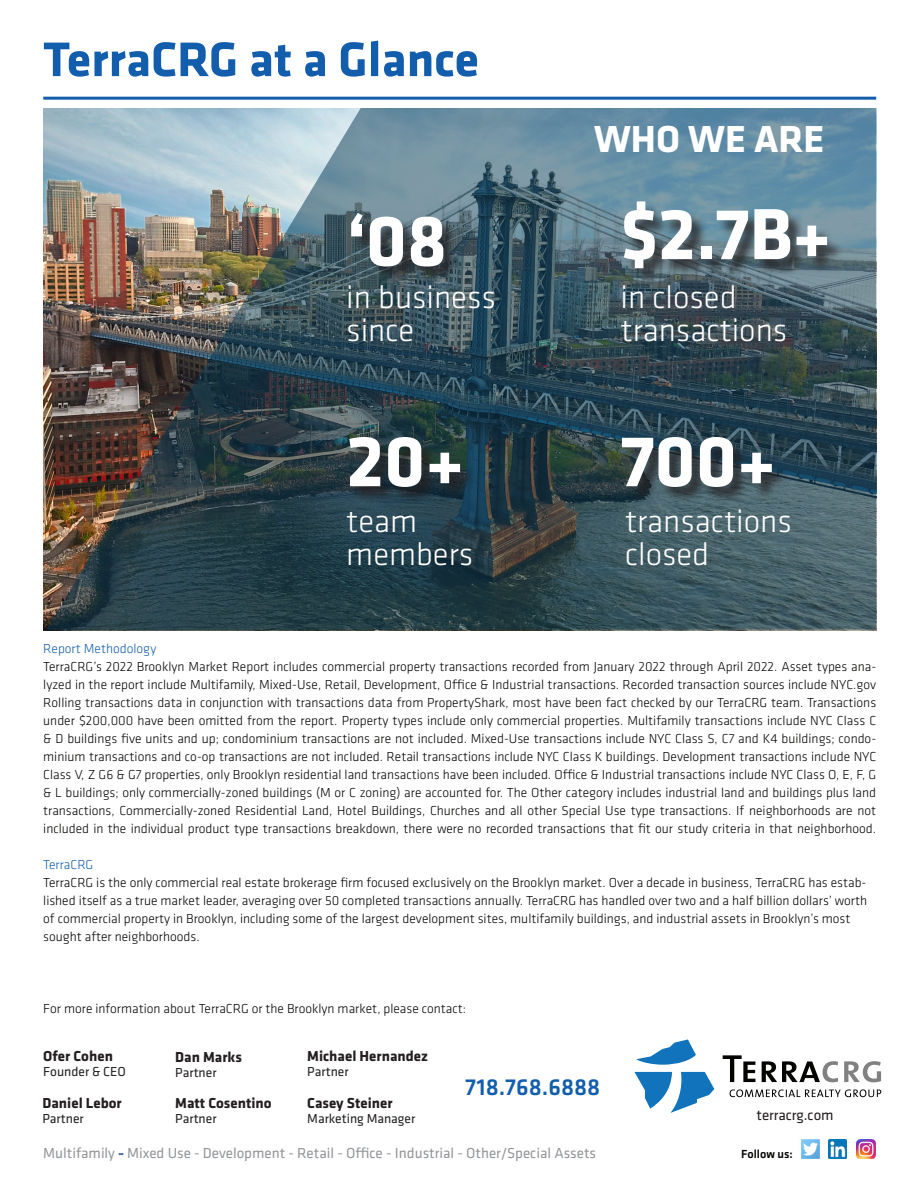
<style>
.page{position:relative;width:918px;height:1188px;background:#fff}
.page>*{position:absolute;margin:0;border:0;box-sizing:border-box;transform-origin:0 0}
.t1{font:700 75px "Klavika Basic";color:#fff}
.t2{font:700 50.25px "Klavika Basic";color:#135eac}
.t3{font:700 39px "Klavika Basic";color:#fff}
.t4{font:300 33px "Klavika Basic";color:#fff}
.t5{font:500 24px "Klavika Basic";color:#135eac}
.t6{font:15px "Klavika Basic";color:#939598}
.t7{font:700 15px "Klavika Basic";color:#231f20}
.t8{font:15px "Klavika Basic";color:#231f20}
.t9{font:300 13.5px/18px "Klavika Basic";color:#040503;text-align:justify}
.t10{font:13.5px "Klavika Basic";color:#231f20}
.t11{font:300 13.5px "Klavika Basic";color:#135eac}
.t12{font:500 12.15px "Klavika Basic";color:#040503}
.s1{color:#135eac}
</style>
<div class="page">
<svg style="left:634px;top:1039px;width:80px;height:74px"></svg>
<svg style="left:844px;top:1061px;width:37px;height:21px"></svg>
<svg style="left:723px;top:1055px;width:32px;height:27px"></svg>
<svg style="left:762px;top:1061px;width:76px;height:21px"></svg>
<svg style="left:730px;top:1089px;width:151px;height:8px"></svg>
<img style="left:801px;top:1140px;width:19px;height:18px">
<img style="left:828px;top:1140px;width:19px;height:18px">
<img style="left:857px;top:1140px;width:18px;height:18px">
<img style="left:46px;top:108px;width:830px;height:522px">
<hr style="left:43px;top:97px;width:833px;height:3px;background:#135eac">
<div style="left:352px;top:215px;width:108px;height:69px;background:#231f20;opacity:.75"></div>
<div style="left:625px;top:202px;width:219px;height:84px;background:#231f20;opacity:.75"></div>
<div style="left:623px;top:438px;width:166px;height:66px;background:#231f20;opacity:.75"></div>
<div style="left:351px;top:438px;width:126px;height:66px;background:#231f20;opacity:.75"></div>
<p class="t2" style="left:43px;top:23px;width:437px">TerraCRG at a Glance</p>
<p class="t1" style="left:346px;top:187px;width:102px">‘08</p>
<p class="t4" style="left:346px;top:277px;width:151px">in business</p>
<p class="t4" style="left:346px;top:310px;width:69px">since</p>
<p class="t1" style="left:346px;top:407px;width:119px">20+</p>
<p class="t4" style="left:346px;top:501px;width:72px">team</p>
<p class="t4" style="left:346px;top:534px;width:128px">members</p>
<p class="t3" style="left:594px;top:111px;width:232px">WHO WE ARE</p>
<p class="t1" style="left:620px;top:180px;width:212px">$2.7B+</p>
<p class="t4" style="left:620px;top:277px;width:118px">in closed</p>
<p class="t4" style="left:620px;top:310px;width:168px">transactions</p>
<p class="t1" style="left:620px;top:407px;width:157px">700+</p>
<p class="t4" style="left:625px;top:501px;width:168px">transactions</p>
<p class="t4" style="left:625px;top:534px;width:86px">closed</p>
<p class="t11" style="left:43px;top:640px;width:115px">Report Methodology</p>
<p class="t9" style="left:43px;top:657px;width:834px">TerraCRG’s 2022 Brooklyn Market Report includes commercial property transactions recorded from January 2022 through April 2022. Asset types ana&shy;lyzed in the report include Multifamily, Mixed-Use, Retail, Development, Office &amp; Industrial transactions. Recorded transaction sources include NYC.gov Rolling transactions data in conjunction with transactions data from PropertyShark, most have been fact checked by our TerraCRG team. Transactions under $200,000 have been omitted from the report. Property types include only commercial properties. Multifamily transactions include NYC Class C &amp; D buildings five units and up; condominium transactions are not included. Mixed-Use transactions include NYC Class S, C7 and K4 buildings; condo&shy;minium transactions and co-op transactions are not included. Retail transactions include NYC Class K buildings. Development transactions include NYC Class V, Z G6 &amp; G7 properties, only Brooklyn residential land transactions have been included. Office &amp; Industrial transactions include NYC Class O, E, F, G &amp; L buildings; only commercially-zoned buildings (M or C zoning) are accounted for. The Other category includes industrial land and buildings plus land transactions, Commercially-zoned Residential Land, Hotel Buildings, Churches and all other Special Use type transactions. If neighborhoods are not included in the individual product type transactions breakdown, there were no recorded transactions that fit our study criteria in that neighborhood.</p>
<p class="t11" style="left:43px;top:856px;width:52px">TerraCRG</p>
<p class="t9" style="left:43px;top:873px;width:825px;text-align:left">TerraCRG is the only commercial real estate brokerage firm focused exclusively on the Brooklyn market. Over a decade in business, TerraCRG has estab&shy;lished itself as a true market leader, averaging over 50 completed transactions annually. TerraCRG has handled over two and a half billion dollars’ worth of commercial property in Brooklyn, including some of the largest development sites, multifamily buildings, and industrial assets in Brooklyn’s most sought after neighborhoods.</p>
<p class="t9" style="left:43px;top:999px;width:424px">For more information about TerraCRG or the Brooklyn market, please contact:</p>
<p class="t7" style="left:43px;top:1045px;width:71px">Ofer Cohen</p>
<p class="t10" style="left:43px;top:1062px;width:84px">Founder &amp; CEO</p>
<p class="t7" style="left:43px;top:1093px;width:81px">Daniel Lebor</p>
<p class="t10" style="left:43px;top:1110px;width:43px">Partner</p>
<p class="t7" style="left:175px;top:1046px;width:68px">Dan Marks</p>
<p class="t10" style="left:175px;top:1063px;width:43px">Partner</p>
<p class="t7" style="left:175px;top:1093px;width:98px">Matt Cosentino</p>
<p class="t10" style="left:175px;top:1110px;width:43px">Partner</p>
<p class="t7" style="left:307px;top:1045px;width:122px">Michael Hernandez</p>
<p class="t10" style="left:307px;top:1062px;width:43px">Partner</p>
<p class="t7" style="left:307px;top:1093px;width:87px">Casey Steiner</p>
<p class="t10" style="left:307px;top:1110px;width:109px">Marketing Manager</p>
<p class="t5" style="left:465px;top:1071px;width:137px">718.768.6888</p>
<p class="t8" style="left:756px;top:1105px;width:79px">terracrg.com</p>
<p class="t6" style="left:43px;top:1143px;width:554px">Multifamily <span class="s1">-</span> Mixed Use - Development - Retail - Office - Industrial - Other/Special Assets</p>
<p class="t12" style="left:741px;top:1146px;width:53px">Follow us:</p>
</div>
